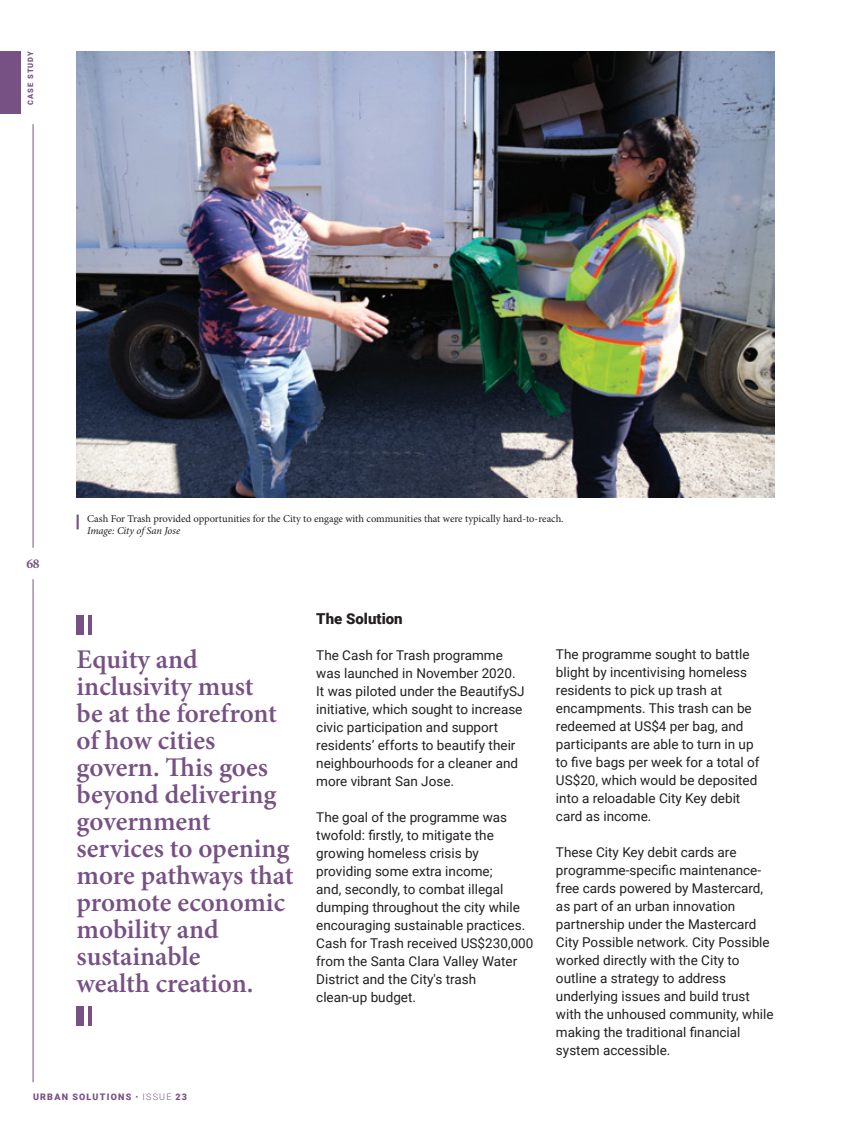
<style>
.page{position:relative;width:851px;height:1127px;background:#fff}
.page>*{position:absolute;margin:0;border:0;box-sizing:border-box;transform-origin:0 0}
.t1{font:600 27px/27px "Minion Pro";color:#775184}
.t2{font:900 15px "Roboto";color:#231f20}
.t3{font:13.5px/18px "Roboto";color:#231f20}
.t4{font:700 13.5px "Minion Pro";color:#775184}
.t5{font:10.5px "Minion Pro";letter-spacing:-.005em;color:#231f20}
.t6{font:italic 10.5px "Minion Pro";letter-spacing:-.01em;color:#231f20}
.t7{font:900 9px "Roboto";letter-spacing:.135em;color:#775184}
.t8{font:900 7.5px "Roboto";letter-spacing:.135em;color:#775184}
.s1{font-weight:300}
</style>
<div class="page">
<hr style="left:88px;top:1006px;width:3px;height:19px;background:#775184">
<div style="left:77px;top:1006px;width:7px;height:19px;background:#775184"></div>
<hr style="left:88px;top:615px;width:3px;height:19px;background:#775184">
<div style="left:77px;top:615px;width:7px;height:19px;background:#775184"></div>
<img style="left:77px;top:51px;width:697px;height:446px">
<svg style="left:77px;top:514px;width:2px;height:15px"></svg>
<hr style="left:33px;top:579px;width:1px;height:503px;background:#775184">
<hr style="left:33px;top:124px;width:1px;height:424px;background:#775184">
<div style="left:0;top:51px;width:21px;height:62px;background:#775184"></div>
<p class="t8" style="left:25px;top:105px;width:55px;rotate:-90deg">CASE STUDY</p>
<p class="t4" style="left:26px;top:554px;width:15px">68</p>
<p class="t5" style="left:87px;top:512px;width:478px">Cash For Trash provided opportunities for the City to engage with communities that were typically hard-to-reach.</p>
<p class="t6" style="left:87px;top:524px;width:94px">Image: City of San Jose</p>
<h1 class="t1" style="left:77px;top:645px;width:218px">Equity and inclusivity must<br>be at the forefront of how cities govern. This goes beyond delivering government services to opening more pathways that promote economic mobility and sustainable<br>wealth creation.</h1>
<p class="t2" style="left:316px;top:608px;width:88px">The Solution</p>
<p class="t3" style="left:316px;top:645px;width:210px">The Cash for Trash programme was launched in November 2020.<br>It was piloted under the BeautifySJ initiative, which sought to increase civic participation and support residents’ efforts to beautify their neighbourhoods for a cleaner and more vibrant San Jose.</p>
<p class="t3" style="left:316px;top:807px;width:219px">The goal of the programme was twofold: firstly, to mitigate the growing homeless crisis by providing some extra income;<br>and, secondly, to combat illegal dumping throughout the city while encouraging sustainable practices.<br>Cash for Trash received US$230,000 from the Santa Clara Valley Water<br>District and the City's trash<br>clean-up budget.</p>
<p class="t3" style="left:556px;top:644px;width:205px">The programme sought to battle blight by incentivising homeless residents to pick up trash at encampments. This trash can be redeemed at US$4 per bag, and participants are able to turn in up to five bags per week for a total of<br>US$20, which would be deposited into a reloadable City Key debit card as income.</p>
<p class="t3" style="left:556px;top:842px;width:219px">These City Key debit cards are programme-specific maintenance&shy;free cards powered by Mastercard, as part of an urban innovation partnership under the Mastercard<br>City Possible network. City Possible worked directly with the City to outline a strategy to address underlying issues and build trust with the unhoused community, while making the traditional financial system accessible.</p>
<p class="t7" style="left:33px;top:1090px;width:155px">URBAN SOLUTIONS <span class="s1">• ISSUE</span> 23</p>
</div>
